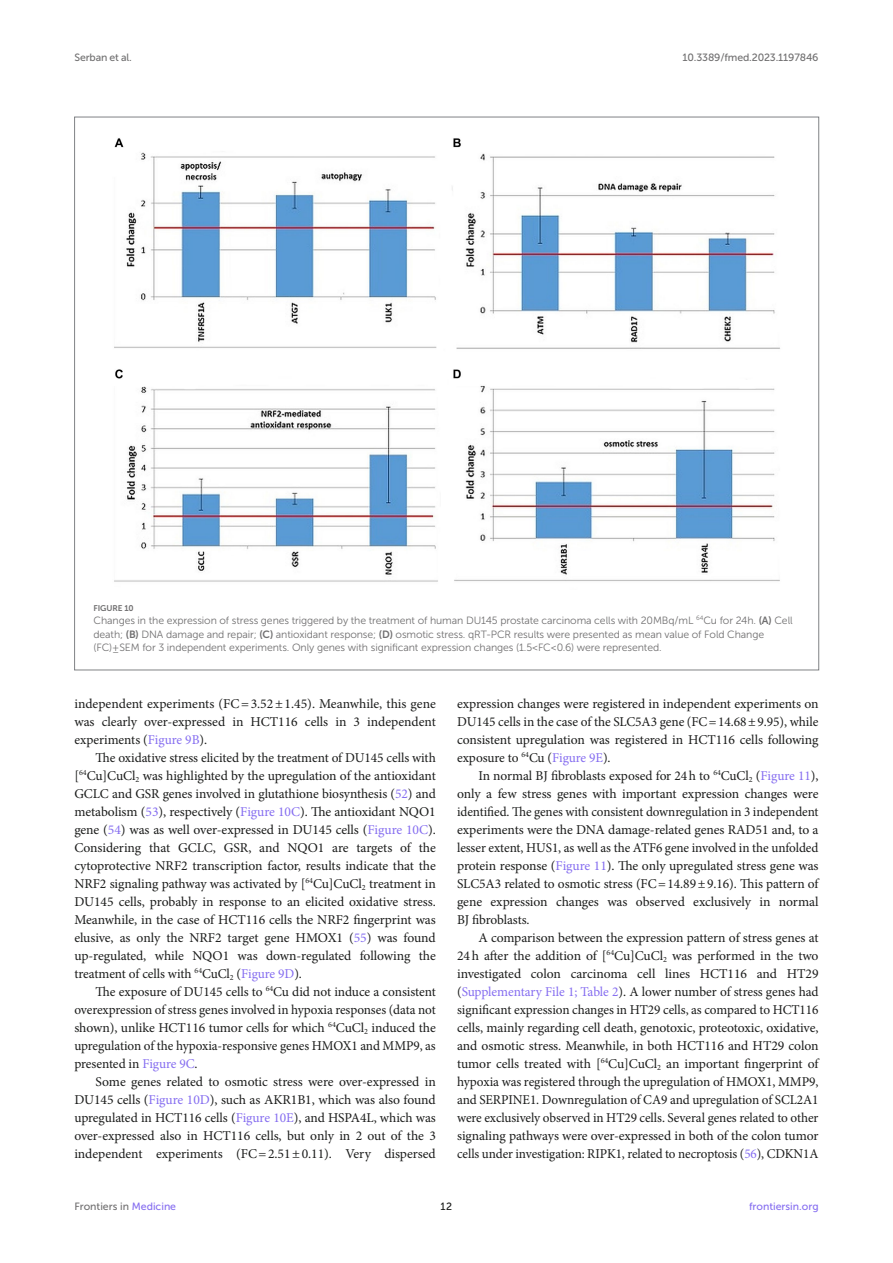
<style>
.page{position:relative;width:893px;height:1263px;background:#fff}
.page>*{position:absolute;margin:0;border:0;box-sizing:border-box;transform-origin:0 0}
.TEXT{font:13.5px/18px "Minion Pro";letter-spacing:-.005em;color:#1b1c1b;text-align:justify}
.FIG_LEG{font:10.5px/13.5px "Museo Sans 300";letter-spacing:-.01em;color:#706f70}
.t1{font:10.5px "Museo Sans 500";letter-spacing:-.015em;color:#706f70}
.t2{font:10.5px "Museo Sans 500";color:#856df0}
.t3{font:10.5px "Museo Sans 500";color:#1b1c1b}
.FIG_HD{font:8.25px "Museo Sans 700";letter-spacing:-.01em;color:#706f70}
.s1{font-family:"Museo Sans 700"}
.s2{color:#856df0}
</style>
<div class="page">
<img style="left:114px;top:138px;width:666px;height:444px">
<p class="t1" style="left:74px;top:51px;width:59px">Serban et al.</p>
<p class="t1" style="left:683px;top:51px;width:137px">10.3389/fmed.2023.1197846</p>
<p class="FIG_HD" style="left:94px;top:603px;width:42px">FIGURE 10</p>
<p class="FIG_LEG" style="left:94px;top:614px;width:701px">Changes in the expression of stress genes triggered by the treatment of human DU145 prostate carcinoma cells with 20 MBq/mL <sup>64</sup>Cu for 24 h. <span class="s1">(A)</span> Cell death; <span class="s1">(B)</span> DNA damage and repair; <span class="s1">(C)</span> antioxidant response; <span class="s1">(D)</span> osmotic stress. qRT-PCR results were presented as mean value of Fold Change<br>(FC) ± SEM for 3 independent experiments. Only genes with significant expression changes (1.5 &lt; FC &lt; 0.6) were represented.</p>
<p class="TEXT" style="left:74px;top:695px;width:363px">independent experiments (FC=3.52±1.45). Meanwhile, this gene was clearly over-expressed in HCT116 cells in 3 independent experiments (<span class="s2">Figure 9B</span>).</p>
<p class="TEXT" style="left:74px;top:749px;width:363px;text-indent:21px">The oxidative stress elicited by the treatment of DU145 cells with [<sup>64</sup>Cu]CuCl<sub>2</sub> was highlighted by the upregulation of the antioxidant GCLC and GSR genes involved in glutathione biosynthesis (<span class="s2">52</span>) and metabolism (<span class="s2">53</span>), respectively (<span class="s2">Figure 10C</span>). The antioxidant NQO1 gene (<span class="s2">54</span>) was as well over-expressed in DU145 cells (<span class="s2">Figure 10C</span>).<br>Considering that GCLC, GSR, and NQO1 are targets of the cytoprotective NRF2 transcription factor, results indicate that the NRF2 signaling pathway was activated by [<sup>64</sup>Cu]CuCl<sub>2</sub> treatment in DU145 cells, probably in response to an elicited oxidative stress.<br>Meanwhile, in the case of HCT116 cells the NRF2 fingerprint was elusive, as only the NRF2 target gene HMOX1 (<span class="s2">55</span>) was found up-regulated, while NQO1 was down-regulated following the treatment of cells with <sup>64</sup>CuCl<sub>2</sub> (<span class="s2">Figure 9D</span>).</p>
<p class="TEXT" style="left:74px;top:983px;width:363px;text-indent:21px">The exposure of DU145 cells to <sup>64</sup>Cu did not induce a consistent overexpression of stress genes involved in hypoxia responses (data not shown), unlike HCT116 tumor cells for which <sup>64</sup>CuCl<sub>2</sub> induced the upregulation of the hypoxia-responsive genes HMOX1 and MMP9, as presented in <span class="s2">Figure 9C</span>.</p>
<p class="TEXT" style="left:74px;top:1073px;width:363px;text-indent:21px">Some genes related to osmotic stress were over-expressed in DU145 cells (<span class="s2">Figure 10D</span>), such as AKR1B1, which was also found upregulated in HCT116 cells (<span class="s2">Figure 10E</span>), and HSPA4L, which was over-expressed also in HCT116 cells, but only in 2 out of the 3 independent experiments (FC=2.51±0.11). Very dispersed</p>
<p class="TEXT" style="left:457px;top:695px;width:363px">expression changes were registered in independent experiments on DU145 cells in the case of the SLC5A3 gene (FC=14.68±9.95), while consistent upregulation was registered in HCT116 cells following exposure to <sup>64</sup>Cu (<span class="s2">Figure 9E</span>).</p>
<p class="TEXT" style="left:457px;top:767px;width:363px;text-indent:21px">In normal BJ fibroblasts exposed for 24h to <sup>64</sup>CuCl<sub>2</sub> (<span class="s2">Figure 11</span>), only a few stress genes with important expression changes were identified. The genes with consistent downregulation in 3 independent experiments were the DNA damage-related genes RAD51 and, to a lesser extent, HUS1, as well as the ATF6 gene involved in the unfolded protein response (<span class="s2">Figure 11</span>). The only upregulated stress gene was SLC5A3 related to osmotic stress (FC=14.89±9.16). This pattern of gene expression changes was observed exclusively in normal BJ fibroblasts.</p>
<p class="TEXT" style="left:457px;top:929px;width:363px;text-indent:21px">A comparison between the expression pattern of stress genes at 24h after the addition of [<sup>64</sup>Cu]CuCl<sub>2</sub> was performed in the two investigated colon carcinoma cell lines HCT116 and HT29 (<span class="s2">Supplementary File 1; Table 2</span>). A lower number of stress genes had significant expression changes in HT29 cells, as compared to HCT116 cells, mainly regarding cell death, genotoxic, proteotoxic, oxidative, and osmotic stress. Meanwhile, in both HCT116 and HT29 colon tumor cells treated with [<sup>64</sup>Cu]CuCl<sub>2</sub> an important fingerprint of hypoxia was registered through the upregulation of HMOX1, MMP9, and SERPINE1. Downregulation of CA9 and upregulation of SCL2A1 were exclusively observed in HT29 cells. Several genes related to other signaling pathways were over-expressed in both of the colon tumor cells under investigation: RIPK1, related to necroptosis (<span class="s2">56</span>), CDKN1A</p>
<p class="t1" style="left:74px;top:1200px;width:103px">Frontiers in <span class="s2">Medicine</span></p>
<p class="t3" style="left:441px;top:1200px;width:13px">12</p>
<p class="t2" style="left:749px;top:1200px;width:71px">frontiersin.org</p>
</div>
